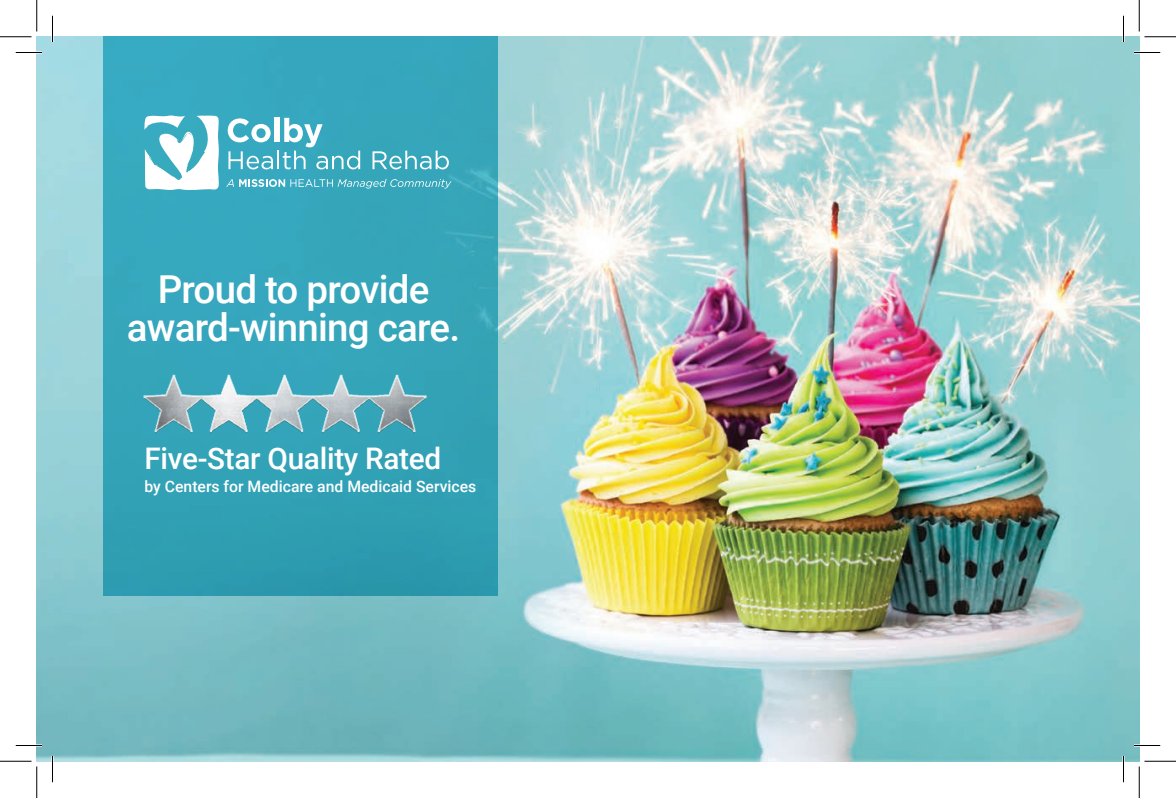
<style>
.page{position:relative;width:1176px;height:798px;background:#fff}
.page>*{position:absolute;margin:0;border:0;box-sizing:border-box;transform-origin:0 0}
.t1{font:500 38.5px/38.5px "Roboto";letter-spacing:-.02em;color:#fff;text-align:center}
.t2{font:500 29.75px "Roboto";letter-spacing:-.01em;color:#fff}
.t3{font:500 15.75px "Roboto";color:#fff}
</style>
<div class="page">
<img style="left:37px;top:37px;width:1102px;height:724px">
<div style="left:103px;top:37px;width:394px;height:559px;background:#35a5b9"></div>
<img style="left:143px;top:374px;width:284px;height:60px">
<svg style="left:228px;top:118px;width:132px;height:51px"></svg>
<svg style="left:373px;top:151px;width:76px;height:18px"></svg>
<svg style="left:226px;top:179px;width:225px;height:10px"></svg>
<svg style="left:144px;top:116px;width:75px;height:74px"></svg>
<hr style="left:16px;top:51px;width:26px;height:3px;background:#fff">
<hr style="left:1134px;top:51px;width:26px;height:3px;background:#fff">
<hr style="left:16px;top:744px;width:26px;height:3px;background:#fff">
<hr style="left:1134px;top:744px;width:26px;height:3px;background:#fff">
<hr style="left:51px;top:16px;width:3px;height:26px;background:#fff">
<hr style="left:51px;top:756px;width:3px;height:26px;background:#fff">
<hr style="left:1122px;top:16px;width:3px;height:26px;background:#fff">
<hr style="left:1122px;top:756px;width:3px;height:26px;background:#fff">
<svg style="left:16px;top:52px;width:26px;height:1px"></svg>
<svg style="left:1134px;top:52px;width:26px;height:1px"></svg>
<svg style="left:16px;top:745px;width:26px;height:1px"></svg>
<svg style="left:1134px;top:745px;width:26px;height:1px"></svg>
<svg style="left:52px;top:16px;width:1px;height:26px"></svg>
<svg style="left:52px;top:756px;width:1px;height:26px"></svg>
<svg style="left:1123px;top:16px;width:1px;height:26px"></svg>
<svg style="left:1123px;top:756px;width:1px;height:26px"></svg>
<hr style="left:0;top:36px;width:32px;height:1px;background:#000">
<hr style="left:1144px;top:36px;width:32px;height:1px;background:#000">
<hr style="left:0;top:761px;width:32px;height:1px;background:#000">
<hr style="left:1144px;top:761px;width:32px;height:1px;background:#000">
<hr style="left:36px;top:0;width:1px;height:32px;background:#000">
<hr style="left:36px;top:766px;width:1px;height:32px;background:#000">
<hr style="left:1139px;top:0;width:1px;height:32px;background:#000">
<hr style="left:1139px;top:766px;width:1px;height:32px;background:#000">
<p class="t1" style="left:127px;top:268px;width:335px">Proud to provide award-winning care.</p>
<p class="t2" style="left:144px;top:438px;width:298px">Five-Star Quality Rated</p>
<p class="t3" style="left:144px;top:475px;width:333px">by Centers for Medicare and Medicaid Services</p>
</div>
